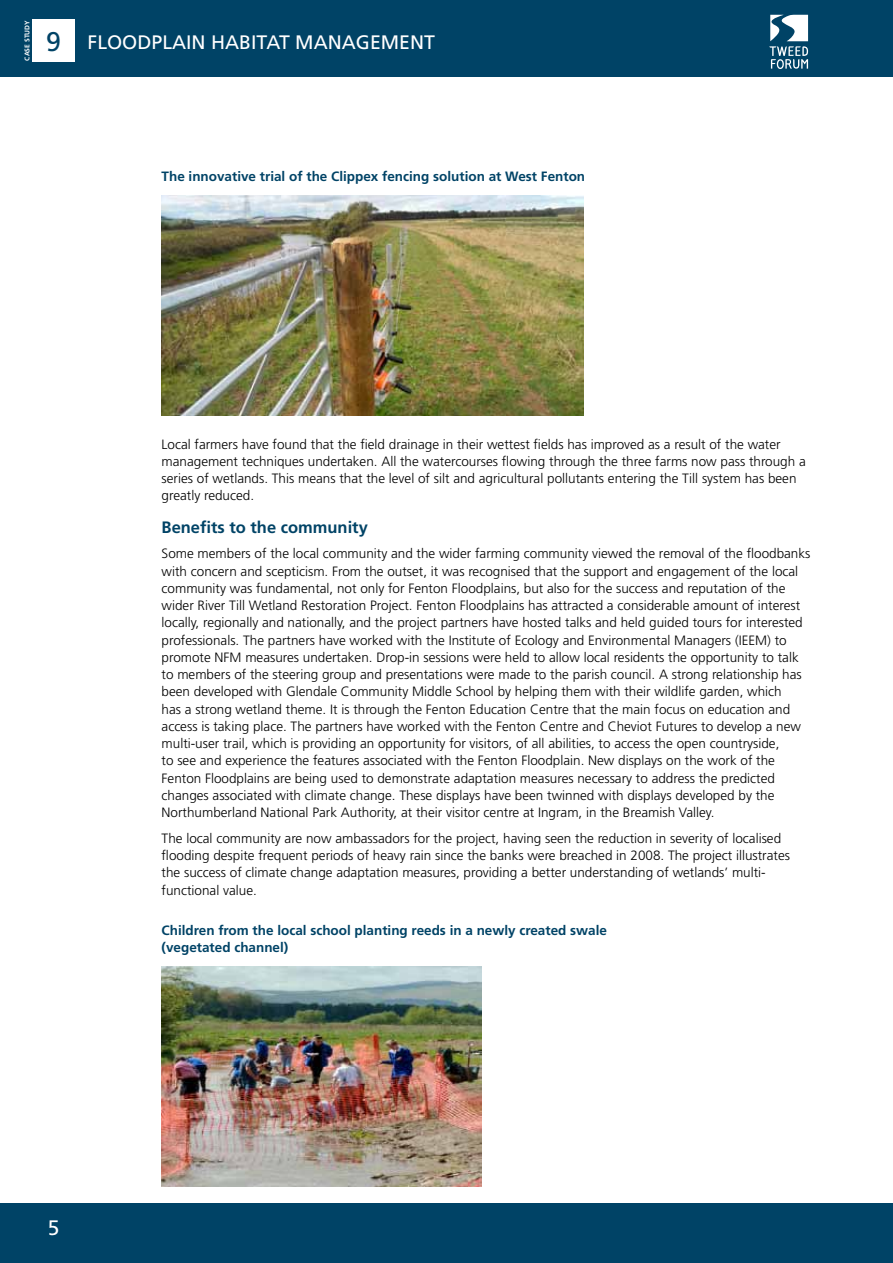
<style>
.page{position:relative;width:893px;height:1263px;background:#fff}
.page>*{position:absolute;margin:0;border:0;box-sizing:border-box;transform-origin:0 0}
.t1{font:21px "Frutiger";color:#fff}
.t2{font:19.5px "Frutiger";color:#fff}
.t3{font:700 16.5px "Frutiger";color:#004366}
.t4{font:300 13.5px/17.2px "Frutiger";color:#000}
.t5{font:700 13.5px/16.5px "Frutiger";color:#004366}
.t6{font:700 6.75px "Frutiger";color:#fff}
.s1{font-size:27px;color:#004366}
</style>
<div class="page">
<div style="left:0;top:0;width:893px;height:77px;background:#004366"></div>
<div style="left:32px;top:19px;width:43px;height:43px;background:#fff"></div>
<svg style="left:769px;top:15px;width:39px;height:54px"></svg>
<div style="left:0;top:1203px;width:893px;height:60px;background:#004366"></div>
<img style="left:162px;top:966px;width:320px;height:220px">
<img style="left:162px;top:195px;width:421px;height:220px">
<p class="t6" style="left:23px;top:61px;width:42px;rotate:-90deg">Case Study</p>
<h2 class="t2" style="left:46px;top:30px;width:390px"><span class="s1">9</span> FLOODPLAIN HABITAT MANAGEMENT</h2>
<p class="t5" style="left:162px;top:168px;width:425px">The innovative trial of the Clippex fencing solution at West Fenton</p>
<p class="t4" style="left:162px;top:435px;width:646px">Local farmers have found that the field drainage in their wettest fields has improved as a result of the water management techniques undertaken. All the watercourses flowing through the three farms now pass through a series of wetlands. This means that the level of silt and agricultural pollutants entering the Till system has been greatly reduced.</p>
<p class="t3" style="left:162px;top:517px;width:208px">Benefits to the community</p>
<p class="t4" style="left:162px;top:545px;width:650px">Some members of the local community and the wider farming community viewed the removal of the floodbanks with concern and scepticism. From the outset, it was recognised that the support and engagement of the local community was fundamental, not only for Fenton Floodplains, but also for the success and reputation of the wider River Till Wetland Restoration Project. Fenton Floodplains has attracted a considerable amount of interest locally, regionally and nationally, and the project partners have hosted talks and held guided tours for interested professionals. The partners have worked with the Institute of Ecology and Environmental Managers (IEEM) to promote NFM measures undertaken. Drop-in sessions were held to allow local residents the opportunity to talk to members of the steering group and presentations were made to the parish council. A strong relationship has been developed with Glendale Community Middle School by helping them with their wildlife garden, which<br>has a strong wetland theme. It is through the Fenton Education Centre that the main focus on education and access is taking place. The partners have worked with the Fenton Centre and Cheviot Futures to develop a new multi-user trail, which is providing an opportunity for visitors, of all abilities, to access the open countryside,<br>to see and experience the features associated with the Fenton Floodplain. New displays on the work of the Fenton Floodplains are being used to demonstrate adaptation measures necessary to address the predicted changes associated with climate change. These displays have been twinned with displays developed by the Northumberland National Park Authority, at their visitor centre at Ingram, in the Breamish Valley.</p>
<p class="t4" style="left:162px;top:830px;width:630px">The local community are now ambassadors for the project, having seen the reduction in severity of localised flooding despite frequent periods of heavy rain since the banks were breached in 2008. The project illustrates the success of climate change adaptation measures, providing a better understanding of wetlands’ multi&shy;functional value.</p>
<p class="t5" style="left:162px;top:922px;width:447px">Children from the local school planting reeds in a newly created swale (vegetated channel)</p>
<h1 class="t1" style="left:48px;top:1215px;width:13px">5</h1>
</div>
